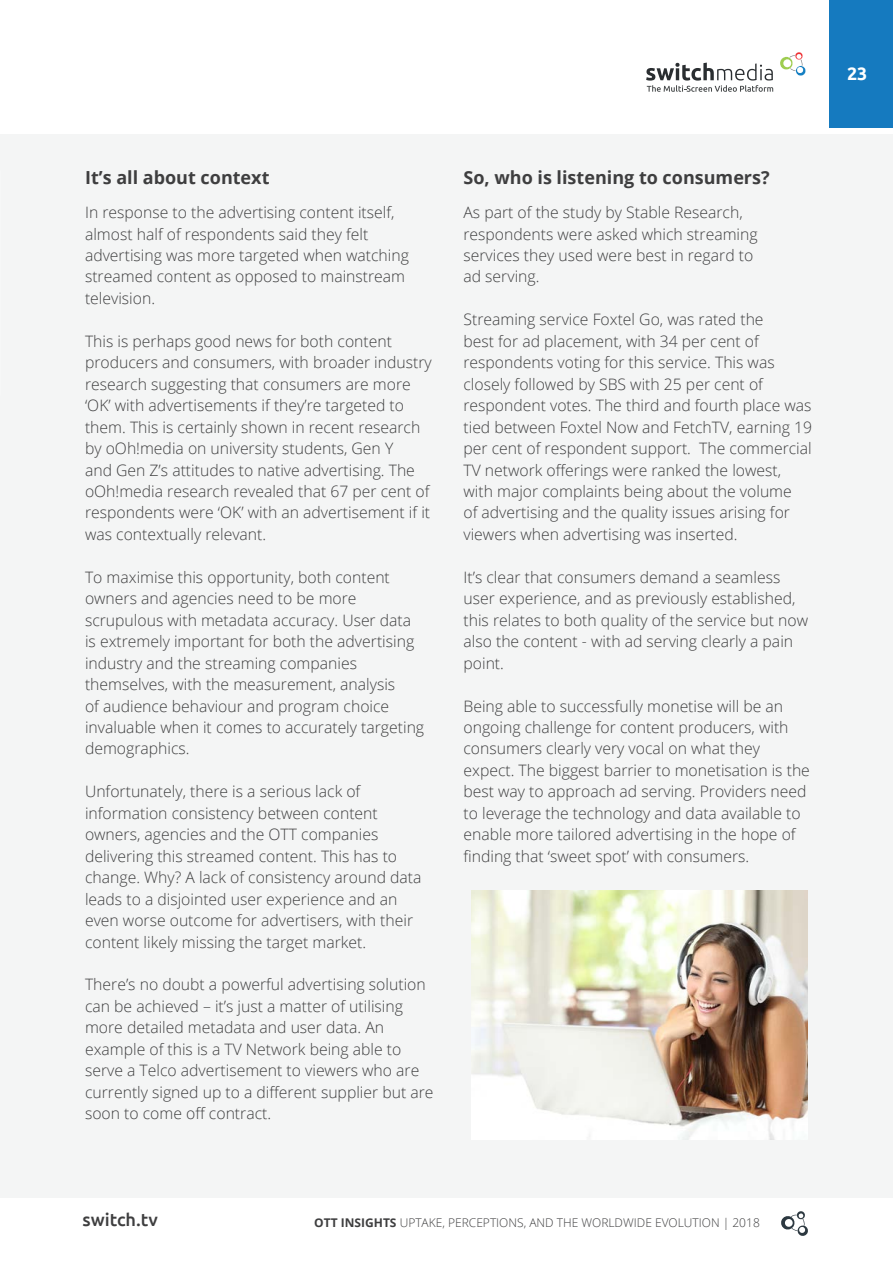
<style>
.page{position:relative;width:893px;height:1263px;background:#fff}
.page>*{position:absolute;margin:0;border:0;box-sizing:border-box;transform-origin:0 0}
.Sub_Title{font:700 18px "Open Sans";color:#3e3e3f}
.t1{font:500 18px "Ubuntu";color:#3e3e3f}
.t2{font:700 18px "Ubuntu";color:#fff}
.Body_Text{font:300 15.75px/21.5px "Open Sans";color:#3e3e3f}
.t3{font:300 12px "Open Sans";color:#3e3e3f}
.s1{font-weight:700}
</style>
<div class="page">
<div style="left:0;top:134px;width:893px;height:1063px;background:#f4f5f5"></div>
<svg style="left:781px;top:1211px;width:27px;height:25px"></svg>
<img style="left:471px;top:890px;width:337px;height:250px">
<svg style="left:780px;top:52px;width:26px;height:24px"></svg>
<svg style="left:646px;top:63px;width:127px;height:29px"></svg>
<div style="left:829px;top:0;width:64px;height:128px;background:#157abf"></div>
<p class="Sub_Title" style="left:85px;top:165px;width:186px">It’s all about context</p>
<p class="Body_Text" style="left:85px;top:201px;width:325px">In response to the advertising content itself, almost half of respondents said they felt advertising was more targeted when watching streamed content as opposed to mainstream television.</p>
<p class="Body_Text" style="left:85px;top:330px;width:348px">This is perhaps good news for both content producers and consumers, with broader industry research suggesting that consumers are more ‘OK’ with advertisements if they’re targeted to them. This is certainly shown in recent research by oOh!media on university students, Gen Y<br>and Gen Z’s attitudes to native advertising. The oOh!media research revealed that 67 per cent of respondents were ‘OK’ with an advertisement if it was contextually relevant.</p>
<p class="Body_Text" style="left:85px;top:566px;width:341px">To maximise this opportunity, both content owners and agencies need to be more scrupulous with metadata accuracy. User data is extremely important for both the advertising industry and the streaming companies themselves, with the measurement, analysis<br>of audience behaviour and program choice invaluable when it comes to accurately targeting demographics.</p>
<p class="Body_Text" style="left:85px;top:780px;width:338px">Unfortunately, there is a serious lack of information consistency between content owners, agencies and the OTT companies delivering this streamed content. This has to change. Why? A lack of consistency around data leads to a disjointed user experience and an even worse outcome for advertisers, with their content likely missing the target market.</p>
<p class="Body_Text" style="left:85px;top:973px;width:350px">There’s no doubt a powerful advertising solution can be achieved – it’s just a matter of utilising more detailed metadata and user data. An example of this is a TV Network being able to serve a Telco advertisement to viewers who are currently signed up to a different supplier but are soon to come off contract.</p>
<p class="Sub_Title" style="left:463px;top:165px;width:308px">So, who is listening to consumers?</p>
<p class="Body_Text" style="left:463px;top:201px;width:296px">As part of the study by Stable Research, respondents were asked which streaming services they used were best in regard to ad serving.</p>
<p class="Body_Text" style="left:463px;top:308px;width:350px">Streaming service Foxtel Go, was rated the<br>best for ad placement, with 34 per cent of respondents voting for this service. This was closely followed by SBS with 25 per cent of respondent votes. The third and fourth place was tied between Foxtel Now and FetchTV, earning 19 per cent of respondent support. The commercial TV network offerings were ranked the lowest, with major complaints being about the volume<br>of advertising and the quality issues arising for viewers when advertising was inserted.</p>
<p class="Body_Text" style="left:463px;top:566px;width:346px">It’s clear that consumers demand a seamless user experience, and as previously established, this relates to both quality of the service but now also the content - with ad serving clearly a pain point.</p>
<p class="Body_Text" style="left:463px;top:695px;width:348px">Being able to successfully monetise will be an ongoing challenge for content producers, with consumers clearly very vocal on what they expect. The biggest barrier to monetisation is the best way to approach ad serving. Providers need to leverage the technology and data available to enable more tailored advertising in the hope of finding that ‘sweet spot’ with consumers.</p>
<p class="t2" style="left:847px;top:63px;width:22px">23</p>
<p class="t1" style="left:83px;top:1208px;width:77px">switch.tv</p>
<p class="t3" style="left:314px;top:1214px;width:447px"><span class="s1">OTT INSIGHTS</span> UPTAKE, PERCEPTIONS, AND THE WORLDWIDE EVOLUTION | 2018</p>
</div>
